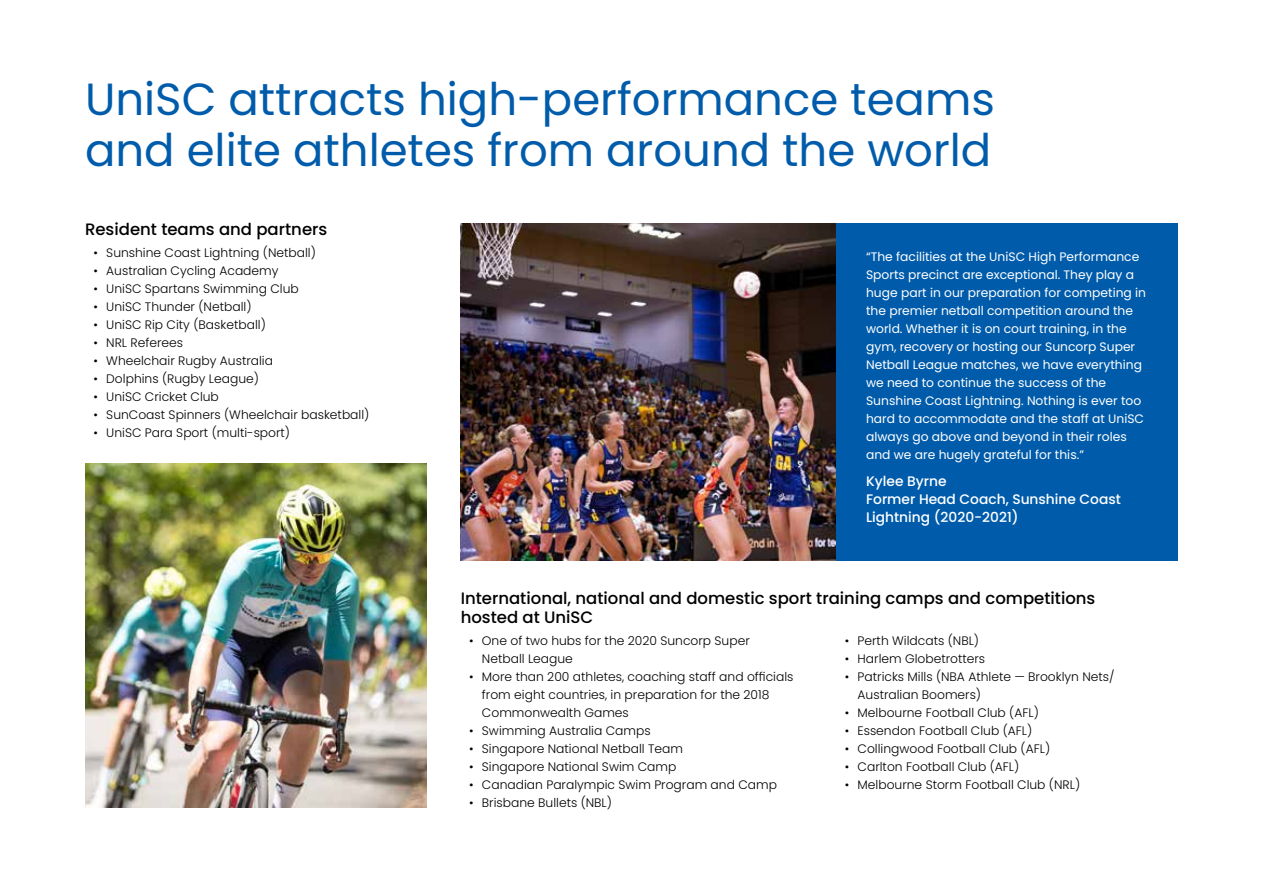
<style>
.page{position:relative;width:1263px;height:893px;background:#fff}
.page>*{position:absolute;margin:0;border:0;box-sizing:border-box;transform-origin:0 0}
.t1{font:45px/51px "Poppins";color:#005cab}
.t2{font:500 16.5px/19.5px "Poppins";color:#000}
.t3{font:500 13.8px/18px "Poppins";color:#fff}
.t4{font:300 12.3px/18px "Poppins";color:#000}
.t5{font:12.3px/18px "Poppins";color:#fff}
</style>
<div class="page">
<img style="left:461px;top:223px;width:375px;height:337px">
<div style="left:836px;top:223px;width:342px;height:337px;background:#005cab"></div>
<img style="left:85px;top:463px;width:342px;height:345px">
<h1 class="t1" style="left:85px;top:74px;width:911px">UniSC attracts high-performance teams and elite athletes from around the world</h1>
<h2 class="t2" style="left:85px;top:219px;width:244px">Resident teams and partners</h2>
<p class="t4" style="left:94px;top:244px;width:224px">• Sunshine Coast Lightning (Netball)</p>
<p class="t4" style="left:94px;top:262px;width:186px">• Australian Cycling Academy</p>
<p class="t4" style="left:94px;top:280px;width:207px">• UniSC Spartans Swimming Club</p>
<p class="t4" style="left:94px;top:298px;width:159px">• UniSC Thunder (Netball)</p>
<p class="t4" style="left:94px;top:316px;width:174px">• UniSC Rip City (Basketball)</p>
<p class="t4" style="left:94px;top:334px;width:91px">• NRL Referees</p>
<p class="t4" style="left:94px;top:352px;width:181px">• Wheelchair Rugby Australia</p>
<p class="t4" style="left:94px;top:370px;width:167px">• Dolphins (Rugby League)</p>
<p class="t4" style="left:94px;top:388px;width:127px">• UniSC Cricket Club</p>
<p class="t4" style="left:94px;top:406px;width:277px">• SunCoast Spinners (Wheelchair basketball)</p>
<p class="t4" style="left:94px;top:424px;width:198px">• UniSC Para Sport (multi-sport)</p>
<p class="t5" style="left:866px;top:248px;width:281px">“The facilities at the UniSC High Performance Sports precinct are exceptional. They play a huge part in our preparation for competing in the premier netball competition around the world. Whether it is on court training, in the gym, recovery or hosting our Suncorp Super Netball League matches, we have everything we need to continue the success of the Sunshine Coast Lightning. Nothing is ever too hard to accommodate and the staff at UniSC always go above and beyond in their roles and we are hugely grateful for this.”</p>
<p class="t3" style="left:866px;top:472px;width:256px">Kylee Byrne<br>Former Head Coach, Sunshine Coast<br>Lightning (2020-2021)</p>
<h2 class="t2" style="left:461px;top:588px;width:636px">International, national and domestic sport training camps and competitions hosted at UniSC</h2>
<p class="t4" style="left:482px;top:632px;width:269px;text-indent:-13px">• One of two hubs for the 2020 Suncorp Super<br>Netball League</p>
<p class="t4" style="left:482px;top:668px;width:313px;text-indent:-13px">• More than 200 athletes, coaching staff and officials from eight countries, in preparation for the 2018<br>Commonwealth Games</p>
<p class="t4" style="left:469px;top:722px;width:183px">• Swimming Australia Camps</p>
<p class="t4" style="left:469px;top:740px;width:215px">• Singapore National Netball Team</p>
<p class="t4" style="left:469px;top:758px;width:209px">• Singapore National Swim Camp</p>
<p class="t4" style="left:469px;top:776px;width:309px">• Canadian Paralympic Swim Program and Camp</p>
<p class="t4" style="left:469px;top:794px;width:144px">• Brisbane Bullets (NBL)</p>
<p class="t4" style="left:845px;top:632px;width:136px">• Perth Wildcats (NBL)</p>
<p class="t4" style="left:845px;top:650px;width:142px">• Harlem Globetrotters</p>
<p class="t4" style="left:857px;top:668px;width:258px;text-indent:-13px">• Patricks Mills (NBA Athlete — Brooklyn Nets/<br>Australian Boomers)</p>
<p class="t4" style="left:845px;top:704px;width:196px">• Melbourne Football Club (AFL)</p>
<p class="t4" style="left:845px;top:722px;width:189px">• Essendon Football Club (AFL)</p>
<p class="t4" style="left:845px;top:740px;width:207px">• Collingwood Football Club (AFL)</p>
<p class="t4" style="left:845px;top:758px;width:176px">• Carlton Football Club (AFL)</p>
<p class="t4" style="left:845px;top:776px;width:237px">• Melbourne Storm Football Club (NRL)</p>
</div>
